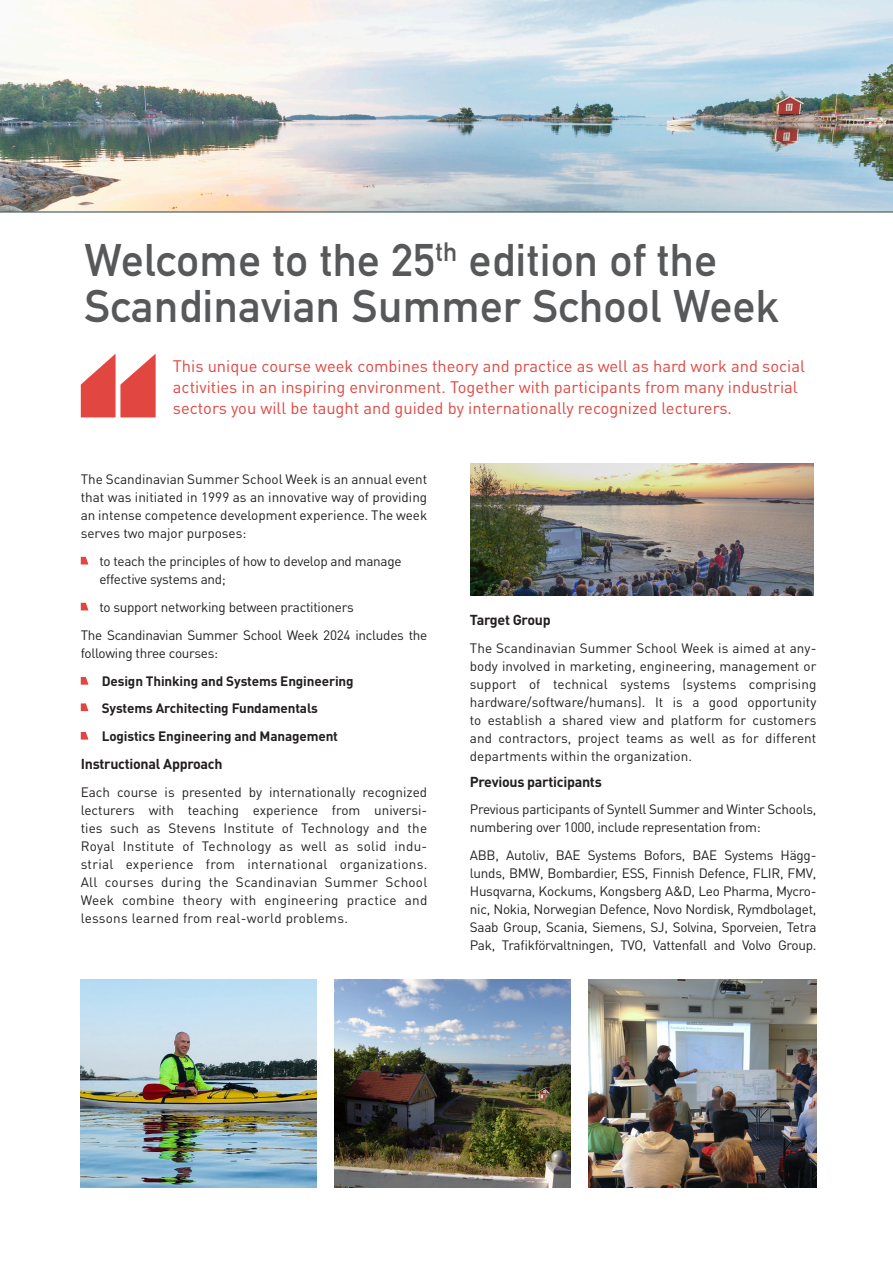
<style>
.page{position:relative;width:893px;height:1263px;background:#fff}
.page>*{position:absolute;margin:0;border:0;box-sizing:border-box;transform-origin:0 0}
.t1{font:45px/46.5px "DIN Mittelschrift Std";letter-spacing:.01em;color:#57585a}
.Punktlista{font:16.5px/21px "DIN Pro";color:#e14640}
.rub{font:700 14.25px "DIN Pro";letter-spacing:-.02em;color:#231f20}
.rub-2{font:13.5px/18px "DIN Pro";letter-spacing:-.02em;color:#231f20;text-align:justify}
.rub-3{font:700 13.5px "DIN Pro";letter-spacing:-.01em;color:#231f20}
</style>
<div class="page">
<svg style="left:81px;top:354px;width:75px;height:63px"></svg>
<svg style="left:81px;top:677px;width:7px;height:8px"></svg>
<svg style="left:81px;top:703px;width:7px;height:8px"></svg>
<svg style="left:81px;top:603px;width:7px;height:7px"></svg>
<svg style="left:81px;top:557px;width:7px;height:7px"></svg>
<svg style="left:81px;top:732px;width:7px;height:8px"></svg>
<img style="left:471px;top:463px;width:343px;height:132px">
<img style="left:0;top:0;width:893px;height:212px">
<img style="left:81px;top:979px;width:236px;height:209px">
<img style="left:335px;top:979px;width:236px;height:209px">
<img style="left:589px;top:979px;width:227px;height:209px">
<p class="t1" style="left:84px;top:237px;width:696px">Welcome to the 25<sup>th</sup> edition of the<br>Scandinavian Summer School Week</p>
<p class="Punktlista" style="left:173px;top:355px;width:633px">This unique course week combines theory and practice as well as hard work and social activities in an inspiring environment. Together with participants from many industrial sectors you will be taught and guided by internationally recognized lecturers.</p>
<p class="rub-2" style="left:81px;top:470px;width:348px">The Scandinavian Summer School Week is an annual event that was initiated in 1999 as an innovative way of providing an intense competence development experience. The week serves two major purposes:</p>
<p class="rub-2" style="left:99px;top:552px;width:304px">to teach the principles of how to develop and manage effective systems and;</p>
<p class="rub-2" style="left:99px;top:597px;width:256px">to support networking between practitioners</p>
<p class="rub-2" style="left:81px;top:625px;width:348px">The Scandinavian Summer School Week 2024 includes the following three courses:</p>
<p class="rub-3" style="left:102px;top:671px;width:253px">Design Thinking and Systems Engineering</p>
<p class="rub-3" style="left:102px;top:699px;width:218px">Systems Architecting Fundamentals</p>
<p class="rub-3" style="left:102px;top:727px;width:238px">Logistics Engineering and Management</p>
<p class="rub" style="left:81px;top:754px;width:143px">Instructional Approach</p>
<p class="rub-2" style="left:81px;top:782px;width:348px">Each course is presented by internationally recognized lecturers with teaching experience from universi&shy;ties such as Stevens Institute of Technology and the Royal Institute of Technology as well as solid indu&shy;strial experience from international organizations.<br>All courses during the Scandinavian Summer School Week combine theory with engineering practice and lessons learned from real-world problems.</p>
<p class="rub" style="left:470px;top:611px;width:82px">Target Group</p>
<p class="rub-2" style="left:470px;top:639px;width:348px">The Scandinavian Summer School Week is aimed at any&shy;body involved in marketing, engineering, management or support of technical systems (systems comprising hardware/software/humans). It is a good opportunity to establish a shared view and platform for customers and contractors, project teams as well as for different departments within the organization.</p>
<p class="rub" style="left:470px;top:772px;width:133px">Previous participants</p>
<p class="rub-2" style="left:470px;top:800px;width:348px">Previous participants of Syntell Summer and Winter Schools, numbering over 1000, include representation from:</p>
<p class="rub-2" style="left:470px;top:846px;width:348px">ABB, Autoliv, BAE Systems Bofors, BAE Systems Hägg&shy;lunds, BMW, Bombardier, ESS, Finnish Defence, FLIR, FMV, Husqvarna, Kockums, Kongsberg A&amp;D, Leo Pharma, Mycro&shy;nic, Nokia, Norwegian Defence, Novo Nordisk, Rymdbolaget, Saab Group, Scania, Siemens, SJ, Solvina, Sporveien, Tetra Pak, Trafikförvaltningen, TVO, Vattenfall and Volvo Group.</p>
</div>
